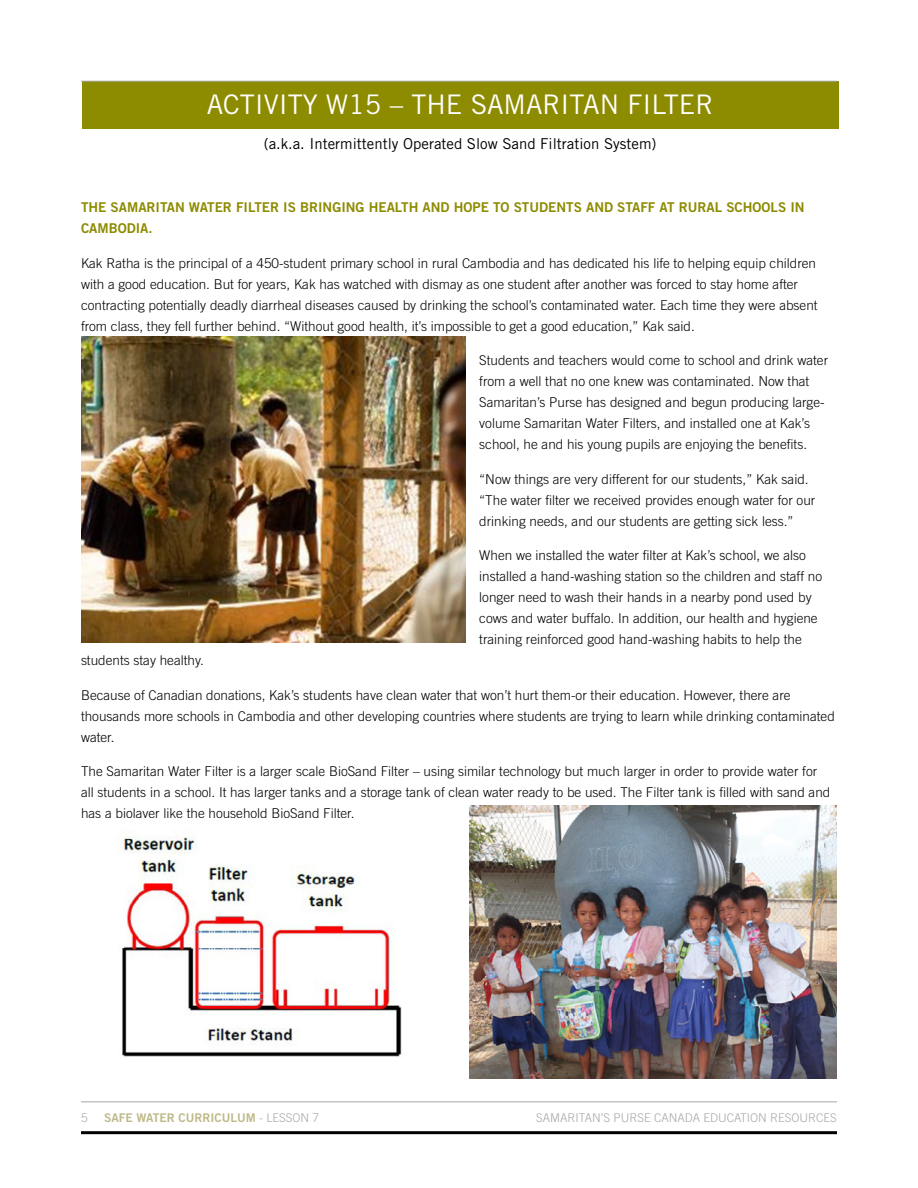
<style>
.page{position:relative;width:918px;height:1188px;background:#fff}
.page>*{position:absolute;margin:0;border:0;box-sizing:border-box;transform-origin:0 0}
.t1{font:27px "Trade Gothic LT Std";color:#fff}
.t2{font:15px "Trade Gothic LT Std";color:#000}
.t3{font:300 13.5px/21px "Trade Gothic LT Std";color:#000}
.t4{font:13.5px/21px "Trade Gothic LT Std Bd 2";color:#8d8b00}
.t5{font:300 12px "Trade Gothic LT Std";color:#aaa8aa}
.t6{font:12px "Trade Gothic LT Std Bd 2";color:#beba8a}
.s1{font-family:"Trade Gothic LT Std";font-weight:300;color:#aaa8aa}
</style>
<div class="page">
<div style="left:82px;top:81px;width:756px;height:48px;background:#8d8b00"></div>
<img style="left:81px;top:336px;width:385px;height:307px">
<img style="left:122px;top:835px;width:280px;height:222px">
<img style="left:470px;top:806px;width:367px;height:273px">
<hr style="left:81px;top:1131px;width:756px;height:3px;background:#000">
<hr style="left:81px;top:1102px;width:756px;height:1px;background:#aaa8aa">
<hr style="left:81px;top:81px;width:756px;height:1px;background:#aaa8aa">
<h1 class="t1" style="left:207px;top:88px;width:508px">ACTIVITY W15 – THE SAMARITAN FILTER</h1>
<p class="t2" style="left:264px;top:135px;width:394px">(a.k.a. Intermittently Operated Slow Sand Filtration System)</p>
<p class="t4" style="left:81px;top:197px;width:725px">THE SAMARITAN WATER FILTER IS BRINGING HEALTH AND HOPE TO STUDENTS AND STAFF AT RURAL SCHOOLS IN<br>CAMBODIA.</p>
<p class="t3" style="left:81px;top:252px;width:738px">Kak Ratha is the principal of a 450-student primary school in rural Cambodia and has dedicated his life to helping equip children with a good education. But for years, Kak has watched with dismay as one student after another was forced to stay home after contracting potentially deadly diarrheal diseases caused by drinking the school’s contaminated water. Each time they were absent from class, they fell further behind. “Without good health, it’s impossible to get a good education,” Kak said.</p>
<p class="t3" style="left:479px;top:350px;width:350px">Students and teachers would come to school and drink water from a well that no one knew was contaminated. Now that Samaritan’s Purse has designed and begun producing large&shy;volume Samaritan Water Filters, and installed one at Kak’s school, he and his young pupils are enjoying the benefits.</p>
<p class="t3" style="left:479px;top:468px;width:338px">“Now things are very different for our students,” Kak said. “The water filter we received provides enough water for our drinking needs, and our students are getting sick less.”</p>
<p class="t3" style="left:479px;top:545px;width:344px">When we installed the water filter at Kak’s school, we also installed a hand-washing station so the children and staff no longer need to wash their hands in a nearby pond used by cows and water buffalo. In addition, our health and hygiene training reinforced good hand-washing habits to help the</p>
<p class="t3" style="left:81px;top:650px;width:124px">students stay healthy.</p>
<p class="t3" style="left:81px;top:684px;width:755px">Because of Canadian donations, Kak’s students have clean water that won’t hurt them-or their education. However, there are thousands more schools in Cambodia and other developing countries where students are trying to learn while drinking contaminated water.</p>
<p class="t3" style="left:81px;top:761px;width:751px">The Samaritan Water Filter is a larger scale BioSand Filter – using similar technology but much larger in order to provide water for all students in a school. It has larger tanks and a storage tank of clean water ready to be used. The Filter tank is filled with sand and has a biolayer like the household BioSand Filter.</p>
<p class="t5" style="left:81px;top:1111px;width:8px">5</p>
<p class="t6" style="left:104px;top:1110px;width:216px">SAFE WATER CURRICULUM <span class="s1">- LESSON 7</span></p>
<p class="t5" style="left:536px;top:1111px;width:302px">SAMARITAN’S PURSE CANADA EDUCATION RESOURCES</p>
</div>
